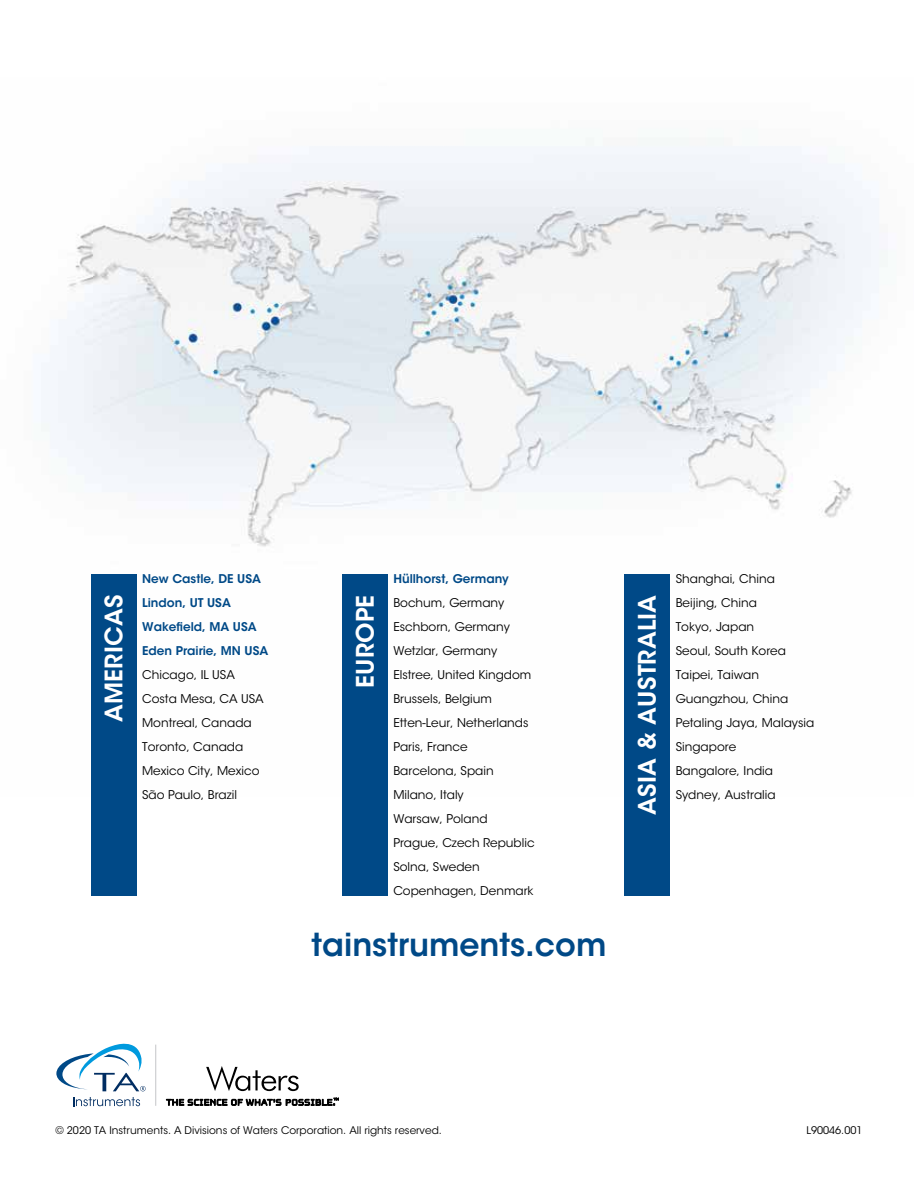
<style>
.page{position:relative;width:918px;height:1188px;background:#fff}
.page>*{position:absolute;margin:0;border:0;box-sizing:border-box;transform-origin:0 0}
.t1{font:600 31.5px "ITC Avant Garde Std";color:#004987}
.t2{font:600 24px "ITC Avant Garde Std";letter-spacing:.01em;color:#fff}
.t3{font:12px/24px "ITC Avant Garde Std";color:#000}
.t4{font:600 12px/24px "ITC Avant Garde Std";color:#004987}
.t5{font:10.5px "ITC Avant Garde Std";color:#000}
</style>
<div class="page">
<img style="left:41px;top:138px;width:847px;height:437px">
<div style="left:342px;top:575px;width:46px;height:321px;background:#004987"></div>
<div style="left:624px;top:575px;width:46px;height:321px;background:#004987"></div>
<div style="left:91px;top:575px;width:46px;height:321px;background:#004987"></div>
<svg style="left:56px;top:1044px;width:90px;height:47px"></svg>
<svg style="left:73px;top:1097px;width:67px;height:9px"></svg>
<hr style="left:155px;top:1045px;width:1px;height:61px;background:#c4c6c8">
<svg style="left:166px;top:1066px;width:173px;height:40px"></svg>
<h2 class="t2" style="left:99px;top:722px;width:129px;rotate:-90deg">AMERICAS</h2>
<p class="t4" style="left:142px;top:567px;width:128px">New Castle, DE USA<br>Lindon, UT USA<br>Wakefield, MA USA<br>Eden Prairie, MN USA</p>
<p class="t3" style="left:142px;top:663px;width:123px">Chicago, IL USA<br>Costa Mesa, CA USA<br>Montreal, Canada<br>Toronto, Canada<br>Mexico City, Mexico<br>São Paulo, Brazil</p>
<p class="t4" style="left:393px;top:567px;width:117px">Hüllhorst, Germany</p>
<p class="t3" style="left:393px;top:591px;width:143px">Bochum, Germany<br>Eschborn, Germany<br>Wetzlar, Germany<br>Elstree, United Kingdom<br>Brussels, Belgium<br>Etten-Leur, Netherlands<br>Paris, France<br>Barcelona, Spain<br>Milano, Italy<br>Warsaw, Poland<br>Prague, Czech Republic<br>Solna, Sweden<br>Copenhagen, Denmark</p>
<h2 class="t2" style="left:350px;top:688px;width:95px;rotate:-90deg">EUROPE</h2>
<h2 class="t2" style="left:632px;top:815px;width:221px;rotate:-90deg">ASIA &amp; AUSTRALIA</h2>
<h1 class="t1" style="left:312px;top:925px;width:296px">tainstruments.com</h1>
<p class="t3" style="left:676px;top:567px;width:140px">Shanghai, China<br>Beijing, China<br>Tokyo, Japan<br>Seoul, South Korea<br>Taipei, Taiwan<br>Guangzhou, China<br>Petaling Jaya, Malaysia<br>Singapore<br>Bangalore, India<br>Sydney, Australia</p>
<p class="t5" style="left:56px;top:1124px;width:388px">© 2020 TA Instruments. A Divisions of Waters Corporation. All rights reserved.</p>
<p class="t5" style="left:806px;top:1124px;width:58px">L90046.001</p>
</div>
